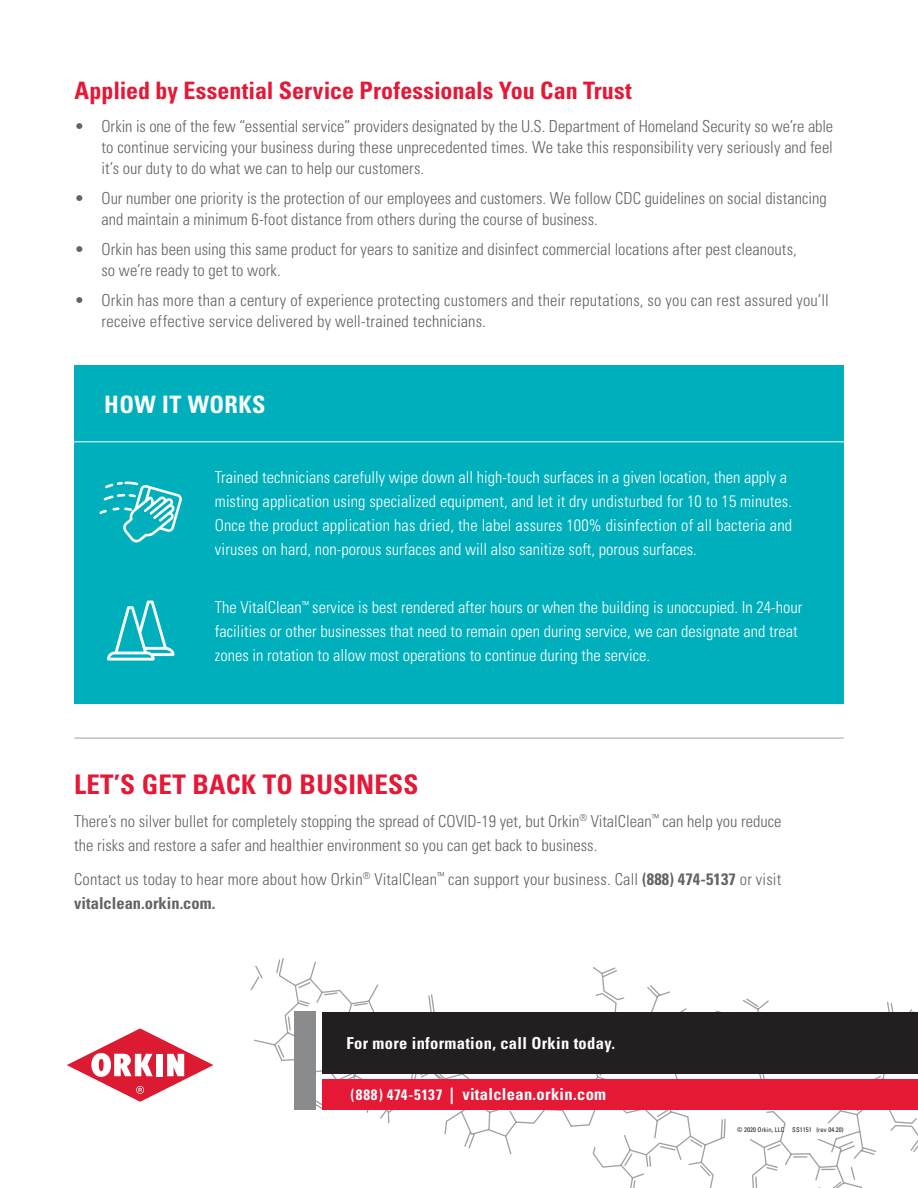
<style>
.page{position:relative;width:918px;height:1188px;background:#fff}
.page>*{position:absolute;margin:0;border:0;box-sizing:border-box;transform-origin:0 0}
.t1{font:700 condensed 27px "Univers";letter-spacing:.01em;color:#e51836}
.t2{font:700 condensed 24px "Univers";color:#e51836}
.t3{font:700 condensed 24px "Univers";letter-spacing:.02em;color:#fff}
.t4{font:300 condensed 16.5px/21px "Univers";letter-spacing:.005em;color:#636366}
.t5{font:300 condensed 16.5px/24px "Univers";color:#fff}
.t6{font:700 condensed 16.5px "Univers";letter-spacing:.02em;color:#fff}
.t7{font:condensed 6.6px "Univers";letter-spacing:.01em;color:#231f20}
.s1{font-weight:700}
.s2{font-size:15px}
</style>
<div class="page">
<svg style="left:250px;top:958px;width:668px;height:230px"></svg>
<svg style="left:309px;top:993px;width:137px;height:127px"></svg>
<div style="left:323px;top:1012px;width:595px;height:62px;background:#231f20"></div>
<hr style="left:74px;top:738px;width:770px;height:1px;background:#a1a1a5">
<svg style="left:67px;top:1028px;width:146px;height:74px"></svg>
<div style="left:74px;top:365px;width:770px;height:339px;background:#00afbc"></div>
<hr style="left:61px;top:441px;width:789px;height:1px;background:#fff">
<svg style="left:99px;top:482px;width:83px;height:60px"></svg>
<svg style="left:107px;top:601px;width:67px;height:60px"></svg>
<div style="left:294px;top:1012px;width:22px;height:98px;background:#8a8b8d"></div>
<div style="left:323px;top:1080px;width:595px;height:30px;background:#e51836"></div>
<p class="t2" style="left:74px;top:76px;width:559px">Applied by Essential Service Professionals You Can Trust</p>
<p class="t4" style="left:101px;top:116px;width:733px;text-align:justify;text-indent:-27px">• Orkin is one of the few “essential service” providers designated by the U.S. Department of Homeland Security so we’re able to continue servicing your business during these unprecedented times. We take this responsibility very seriously and feel it’s our duty to do what we can to help our customers.</p>
<p class="t4" style="left:101px;top:188px;width:727px;text-indent:-27px">• Our number one priority is the protection of our employees and customers. We follow CDC guidelines on social distancing and maintain a minimum 6-foot distance from others during the course of business.</p>
<p class="t4" style="left:101px;top:239px;width:697px;text-indent:-27px">• Orkin has been using this same product for years to sanitize and disinfect commercial locations after pest cleanouts, so we’re ready to get to work.</p>
<p class="t4" style="left:101px;top:290px;width:729px;text-indent:-27px">• Orkin has more than a century of experience protecting customers and their reputations, so you can rest assured you’ll receive effective service delivered by well-trained technicians.</p>
<p class="t3" style="left:104px;top:390px;width:163px">HOW IT WORKS</p>
<p class="t5" style="left:215px;top:466px;width:579px">Trained technicians carefully wipe down all high-touch surfaces in a given location, then apply a misting application using specialized equipment, and let it dry undisturbed for 10 to 15 minutes.<br>Once the product application has dried, the label assures 100% disinfection of all bacteria and viruses on hard, non-porous surfaces and will also sanitize soft, porous surfaces.</p>
<p class="t5" style="left:215px;top:595px;width:589px">The VitalClean<sup>™</sup> service is best rendered after hours or when the building is unoccupied. In 24-hour facilities or other businesses that need to remain open during service, we can designate and treat zones in rotation to allow most operations to continue during the service.</p>
<p class="t1" style="left:74px;top:768px;width:346px">LET’S GET BACK TO BUSINESS</p>
<p class="t4" style="left:74px;top:809px;width:709px;line-height:24px">There’s no silver bullet for completely stopping the spread of COVID-19 yet, but Orkin<sup>®</sup> VitalClean<sup>™</sup> can help you reduce the risks and restore a safer and healthier environment so you can get back to business.</p>
<p class="t4" style="left:74px;top:867px;width:709px;line-height:24px">Contact us today to hear more about how Orkin<sup>®</sup> VitalClean<sup>™</sup> can support your business. Call <span class="s1">(888) 474-5137</span> or visit <span class="s1">vitalclean.orkin.com.</span></p>
<p class="t6" style="left:346px;top:1033px;width:270px">For more information, call Orkin today.</p>
<p class="t6" style="left:350px;top:1084px;width:257px"><span class="s2">(888) 474-5137</span> | vitalclean.orkin.com</p>
<p class="t7" style="left:737px;top:1125px;width:108px">© 2020 Orkin, LLC SS1151 (rev 04.20)</p>
</div>
